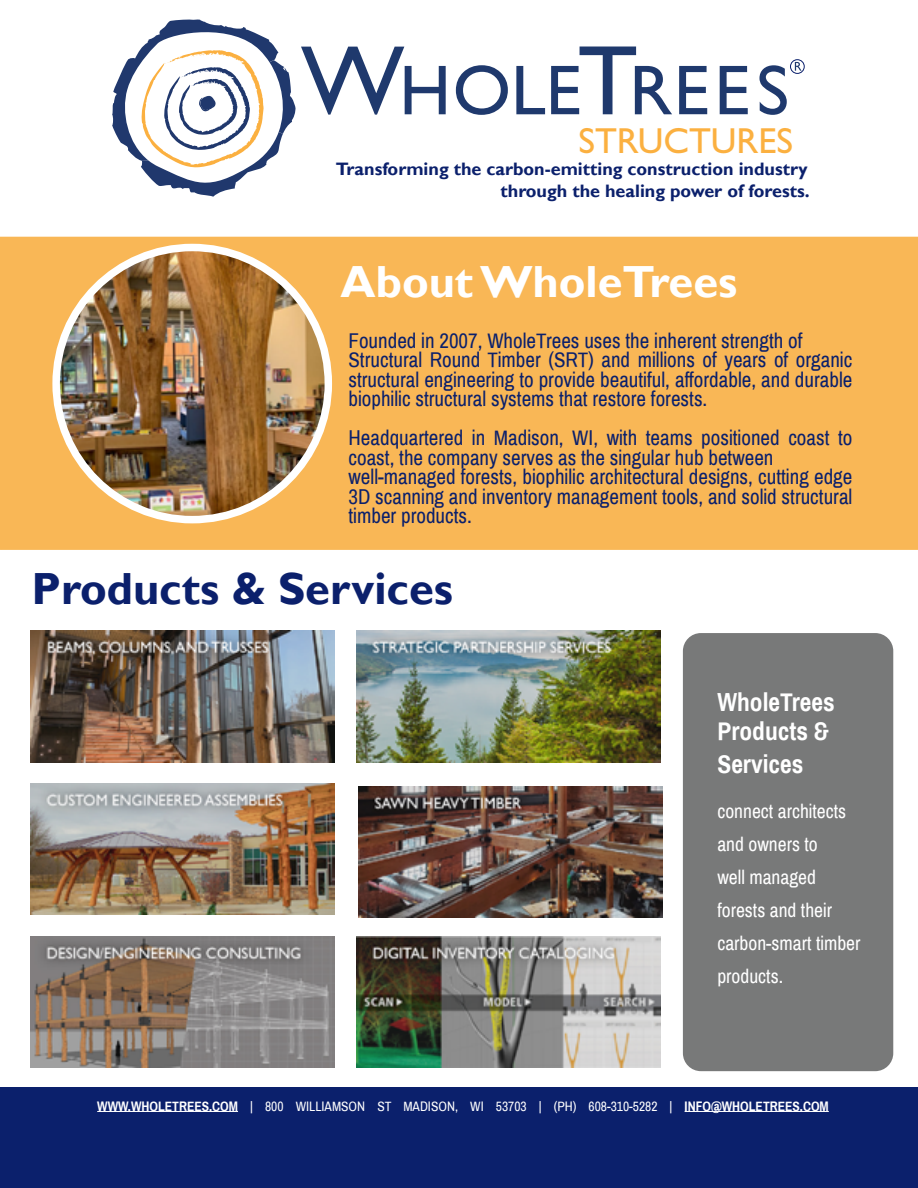
<style>
.page{position:relative;width:918px;height:1188px;background:#fff}
.page>*{position:absolute;margin:0;border:0;box-sizing:border-box;transform-origin:0 0}
.t1{font:700 45px "Gill Sans";color:#0b206c}
.t2{font:700 45px "Gill Sans";color:#fff}
.t3{font:36.3px "Gill Sans";color:#fbb040}
.t4{font:700 25.5px/28.5px "Archivo Narrow";color:#fff}
.t5{font:21px/19.5px "Archivo Narrow";color:#0b206c}
.t6{font:19.5px/33px "Archivo Narrow";color:#fff}
.t7{font:700 18px/21.6px "Gill Sans";color:#0b206c;text-align:right}
.t8{font:13.5px "Archivo Narrow";color:#fff}
.s1{font-weight:700}
</style>
<div class="page">
<div style="left:0;top:1087px;width:918px;height:101px;background:#0b206c"></div>
<div style="left:790px;top:59px;width:15px;height:15px;border:1px solid #0b206c;border-radius:50%"></div>
<svg style="left:795px;top:62px;width:7px;height:9px"></svg>
<svg style="left:112px;top:20px;width:334px;height:177px"></svg>
<svg style="left:456px;top:65px;width:52px;height:50px"></svg>
<svg style="left:516px;top:66px;width:29px;height:48px"></svg>
<svg style="left:551px;top:47px;width:121px;height:67px"></svg>
<svg style="left:679px;top:66px;width:28px;height:48px"></svg>
<svg style="left:720px;top:66px;width:28px;height:48px"></svg>
<svg style="left:759px;top:65px;width:28px;height:50px"></svg>
<div style="left:0;top:237px;width:918px;height:313px;background:#f9b756"></div>
<img style="left:56px;top:248px;width:272px;height:272px;border-radius:136px">
<div style="left:52px;top:244px;width:280px;height:279px;border:8px solid #fff;border-radius:50%"></div>
<hr style="left:97px;top:1111px;width:141px;height:1px;background:#fff">
<hr style="left:685px;top:1111px;width:144px;height:1px;background:#fff">
<img style="left:31px;top:630px;width:304px;height:132px">
<img style="left:31px;top:783px;width:304px;height:132px">
<img style="left:31px;top:936px;width:304px;height:132px">
<img style="left:357px;top:630px;width:304px;height:132px">
<img style="left:359px;top:786px;width:304px;height:132px">
<img style="left:357px;top:936px;width:304px;height:132px">
<div style="left:683px;top:633px;width:210px;height:438px;background:#787979;border-radius:18px"></div>
<h2 class="t3" style="left:578px;top:120px;width:216px">STRUCTURES</h2>
<p class="t7" style="left:336px;top:159px;width:475px">Transforming the carbon-emitting construction industry through the healing power of forests.</p>
<h1 class="t2" style="left:341px;top:254px;width:398px">About WholeTrees</h1>
<p class="t5" style="left:349px;top:331px;width:505px">Founded in 2007, WholeTrees uses the inherent strength of Structural Round Timber (SRT) and millions of years of organic structural engineering to provide beautiful, affordable, and durable biophilic structural systems that restore forests.</p>
<p class="t5" style="left:349px;top:429px;width:505px">Headquartered in Madison, WI, with teams positioned coast to coast, the company serves as the singular hub between well-managed forests, biophilic architectural designs, cutting edge 3D scanning and inventory management tools, and solid structural timber products.</p>
<h1 class="t1" style="left:32px;top:562px;width:423px">Products &amp; Services</h1>
<p class="t4" style="left:717px;top:688px;width:119px">WholeTrees<br>Products &amp;</p>
<p class="t4" style="left:717px;top:750px;width:88px">Services</p>
<p class="t6" style="left:717px;top:795px;width:145px">connect architects and owners to<br>well managed forests and their carbon-smart timber products.</p>
<p class="t8" style="left:97px;top:1098px;width:733px"><span class="s1">WWW.WHOLETREES.COM</span> | 800 WILLIAMSON ST MADISON, WI 53703 | (PH) 608-310-5282 | <span class="s1">INFO@WHOLETREES.COM</span></p>
</div>
